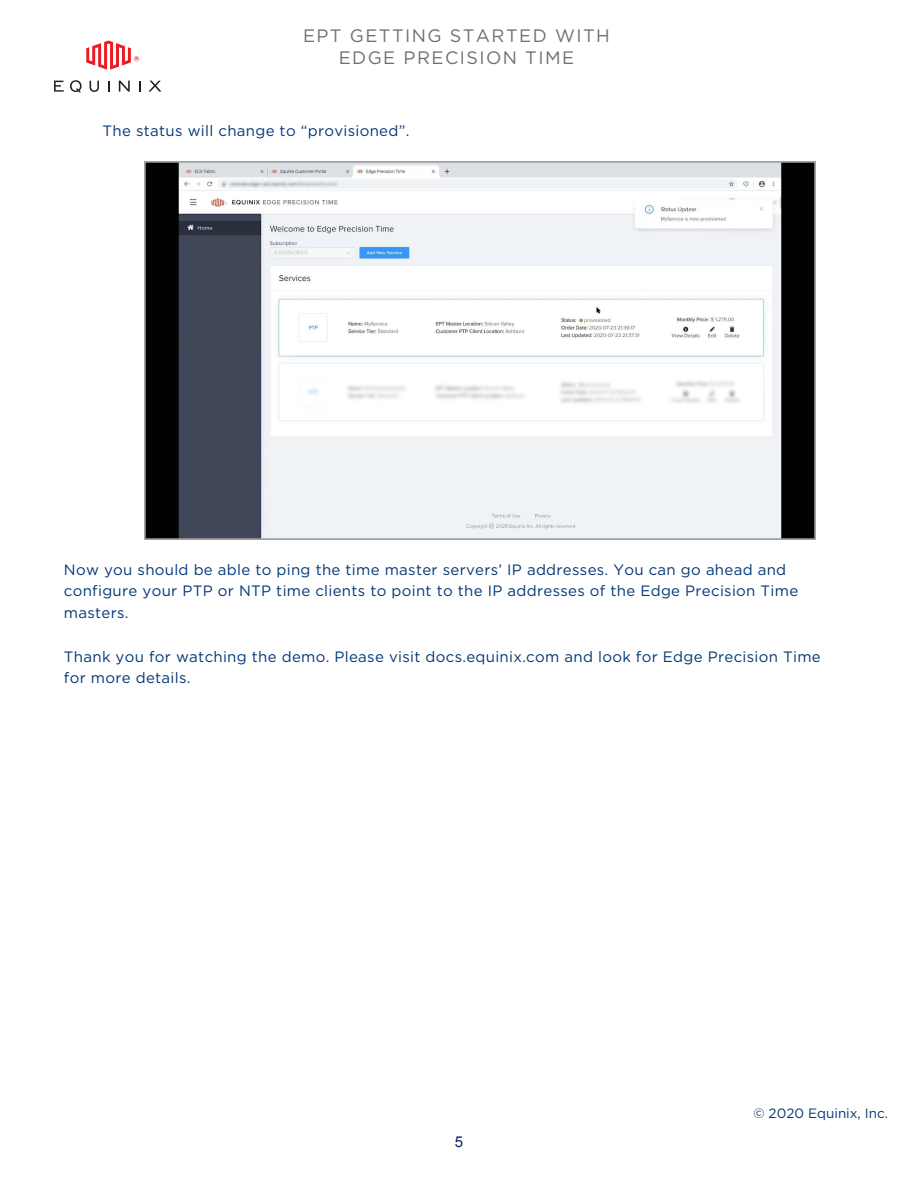
<style>
.page{position:relative;width:918px;height:1188px;background:#fff}
.page>*{position:absolute;margin:0;border:0;box-sizing:border-box;transform-origin:0 0}
.t1{font:18px/21.6px "Gotham";letter-spacing:.08em;color:#707073;text-align:center}
.t2{font:15px/21.8px "Gotham";letter-spacing:.02em;color:#043776}
.t3{font:15px "Arial";color:#082661}
.t4{font:13.5px "Gotham";color:#043776}
</style>
<div class="page">
<svg style="left:54px;top:81px;width:10px;height:11px"></svg>
<svg style="left:90px;top:81px;width:9px;height:11px"></svg>
<svg style="left:119px;top:81px;width:11px;height:11px"></svg>
<svg style="left:139px;top:81px;width:2px;height:11px"></svg>
<svg style="left:148px;top:81px;width:13px;height:11px"></svg>
<svg style="left:70px;top:80px;width:12px;height:12px"></svg>
<svg style="left:86px;top:41px;width:53px;height:29px"></svg>
<img style="left:144px;top:162px;width:671px;height:377px">
<p class="t1" style="left:303px;top:25px;width:308px">EPT GETTING STARTED WITH<br>EDGE PRECISION TIME</p>
<p class="t2" style="left:103px;top:120px;width:308px">The status will change to “provisioned”.</p>
<p class="t2" style="left:64px;top:558px;width:736px">Now you should be able to ping the time master servers’ IP addresses. You can go ahead and configure your PTP or NTP time clients to point to the IP addresses of the Edge Precision Time masters.</p>
<p class="t2" style="left:64px;top:645px;width:758px">Thank you for watching the demo. Please visit docs.equinix.com and look for Edge Precision Time for more details.</p>
<p class="t3" style="left:455px;top:1132px;width:10px">5</p>
<p class="t4" style="left:753px;top:1104px;width:136px">© 2020 Equinix, Inc.</p>
</div>
